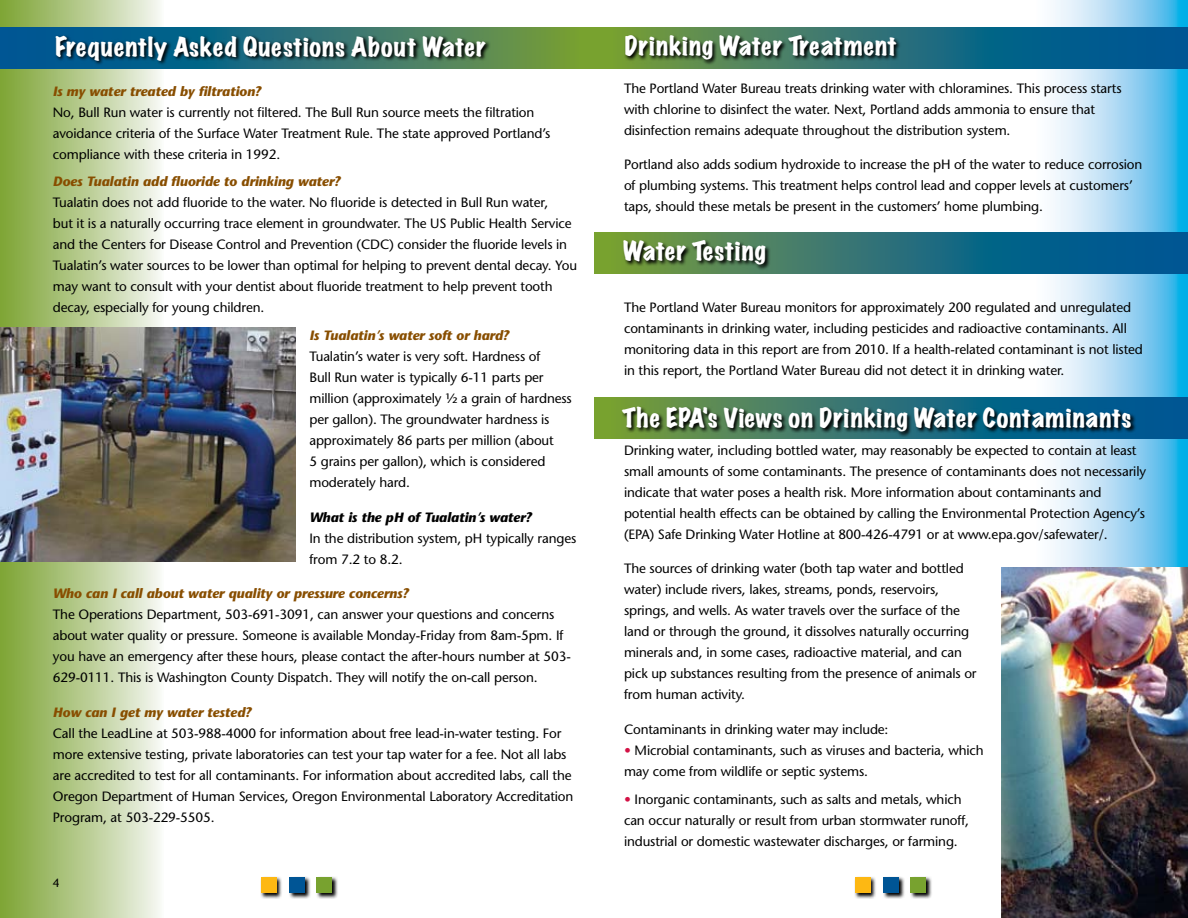
<style>
.page{position:relative;width:1188px;height:918px;background:#fff}
.page>*{position:absolute;margin:0;border:0;box-sizing:border-box;transform-origin:0 0}
.t1{font:expanded 24px "Marker Felt";letter-spacing:.035em;color:#fff}
.t2{font:expanded 24px "Marker Felt";letter-spacing:.015em;color:#fff}
.t3{font:13.5px/21px "Stone Sans";letter-spacing:-.01em;color:#000}
.t4{font:italic 700 13.5px "Stone Sans";letter-spacing:-.01em;color:#884e00}
.t5{font:italic 700 13.5px "Stone Sans";letter-spacing:-.01em;color:#000}
.t6{font:12px "Stone Sans";color:#000}
.s1{font-weight:700;color:#d31145}
</style>
<div class="page">
<svg style="left:1028px;top:0;width:160px;height:567px"></svg>
<svg style="left:594px;top:232px;width:594px;height:42px;background:#226d79"></svg>
<svg style="left:594px;top:398px;width:594px;height:41px;background:#2c7271"></svg>
<svg style="left:596px;top:27px;width:592px;height:41px;background:#1b6a7c"></svg>
<div style="left:0;top:0;width:163px;height:918px;background:linear-gradient(to right,#7ba231,#f3f6f0)"></div>
<svg style="left:0;top:27px;width:596px;height:41px;background:#3b7a66"></svg>
<svg style="left:622px;top:239px;width:149px;height:32px;background:#446437"></svg>
<svg style="left:621px;top:405px;width:515px;height:32px;background:#215250"></svg>
<img style="left:1001px;top:567px;width:187px;height:351px">
<svg style="left:624px;top:34px;width:278px;height:32px;background:#385d42"></svg>
<svg style="left:54px;top:34px;width:437px;height:32px;background:#1a4e56"></svg>
<img style="left:0;top:327px;width:296px;height:234px">
<svg style="left:260px;top:876px;width:78px;height:23px"></svg>
<div style="left:261px;top:878px;width:16px;height:15px;background:#fdb813"></div>
<div style="left:290px;top:878px;width:15px;height:15px;background:#005595"></div>
<div style="left:316px;top:878px;width:16px;height:15px;background:#78a22f"></div>
<svg style="left:854px;top:876px;width:78px;height:23px"></svg>
<div style="left:855px;top:878px;width:16px;height:15px;background:#fdb813"></div>
<div style="left:884px;top:878px;width:15px;height:15px;background:#005595"></div>
<div style="left:910px;top:878px;width:16px;height:15px;background:#78a22f"></div>
<h1 class="t1" style="left:56px;top:29px;width:432px">Frequently Asked Questions About Water</h1>
<h1 class="t1" style="left:625px;top:29px;width:274px">Drinking Water Treatment</h1>
<p class="t4" style="left:53px;top:83px;width:210px">Is my water treated by filtration?</p>
<p class="t3" style="left:53px;top:101px;width:499px">No, Bull Run water is currently not filtered. The Bull Run source meets the filtration avoidance criteria of the Surface Water Treatment Rule. The state approved Portland’s compliance with these criteria in 1992.</p>
<p class="t4" style="left:53px;top:174px;width:289px">Does Tualatin add fluoride to drinking water?</p>
<p class="t3" style="left:53px;top:192px;width:526px">Tualatin does not add fluoride to the water. No fluoride is detected in Bull Run water,<br>but it is a naturally occurring trace element in groundwater. The US Public Health Service and the Centers for Disease Control and Prevention (CDC) consider the fluoride levels in Tualatin’s water sources to be lower than optimal for helping to prevent dental decay. You may want to consult with your dentist about fluoride treatment to help prevent tooth decay, especially for young children.</p>
<p class="t4" style="left:309px;top:327px;width:201px">Is Tualatin’s water soft or hard?</p>
<p class="t3" style="left:309px;top:346px;width:264px">Tualatin’s water is very soft. Hardness of<br>Bull Run water is typically 6-11 parts per million (approximately ½ a grain of hardness per gallon). The groundwater hardness is approximately 86 parts per million (about<br>5 grains per gallon), which is considered moderately hard.</p>
<p class="t5" style="left:309px;top:509px;width:224px">What is the pH of Tualatin’s water?</p>
<p class="t3" style="left:309px;top:528px;width:268px">In the distribution system, pH typically ranges from 7.2 to 8.2.</p>
<p class="t4" style="left:53px;top:585px;width:357px">Who can I call about water quality or pressure concerns?</p>
<p class="t3" style="left:53px;top:604px;width:519px">The Operations Department, 503-691-3091, can answer your questions and concerns about water quality or pressure. Someone is available Monday-Friday from 8am-5pm. If you have an emergency after these hours, please contact the after-hours number at 503- 629-0111. This is Washington County Dispatch. They will notify the on-call person.</p>
<p class="t4" style="left:53px;top:704px;width:200px">How can I get my water tested?</p>
<p class="t3" style="left:53px;top:723px;width:522px">Call the LeadLine at 503-988-4000 for information about free lead-in-water testing. For more extensive testing, private laboratories can test your tap water for a fee. Not all labs are accredited to test for all contaminants. For information about accredited labs, call the Oregon Department of Human Services, Oregon Environmental Laboratory Accreditation Program, at 503-229-5505.</p>
<p class="t6" style="left:53px;top:875px;width:8px">4</p>
<p class="t3" style="left:624px;top:77px;width:499px">The Portland Water Bureau treats drinking water with chloramines. This process starts with chlorine to disinfect the water. Next, Portland adds ammonia to ensure that disinfection remains adequate throughout the distribution system.</p>
<p class="t3" style="left:624px;top:154px;width:520px">Portland also adds sodium hydroxide to increase the pH of the water to reduce corrosion of plumbing systems. This treatment helps control lead and copper levels at customers’ taps, should these metals be present in the customers’ home plumbing.</p>
<h1 class="t2" style="left:623px;top:233px;width:144px">Water Testing</h1>
<p class="t3" style="left:624px;top:296px;width:521px">The Portland Water Bureau monitors for approximately 200 regulated and unregulated contaminants in drinking water, including pesticides and radioactive contaminants. All monitoring data in this report are from 2010. If a health-related contaminant is not listed in this report, the Portland Water Bureau did not detect it in drinking water.</p>
<h1 class="t1" style="left:622px;top:400px;width:511px">The EPA's Views on Drinking Water Contaminants</h1>
<p class="t3" style="left:624px;top:440px;width:524px">Drinking water, including bottled water, may reasonably be expected to contain at least small amounts of some contaminants. The presence of contaminants does not necessarily indicate that water poses a health risk. More information about contaminants and potential health effects can be obtained by calling the Environmental Protection Agency’s (EPA) Safe Drinking Water Hotline at 800-426-4791 or at www.epa.gov/safewater/.</p>
<p class="t3" style="left:624px;top:558px;width:354px">The sources of drinking water (both tap water and bottled water) include rivers, lakes, streams, ponds, reservoirs, springs, and wells. As water travels over the surface of the land or through the ground, it dissolves naturally occurring minerals and, in some cases, radioactive material, and can pick up substances resulting from the presence of animals or from human activity.</p>
<p class="t3" style="left:624px;top:719px;width:266px">Contaminants in drinking water may include:</p>
<p class="t3" style="left:624px;top:740px;width:361px"><span class="s1">•</span> Microbial contaminants, such as viruses and bacteria, which may come from wildlife or septic systems.</p>
<p class="t3" style="left:624px;top:789px;width:347px"><span class="s1">•</span> Inorganic contaminants, such as salts and metals, which can occur naturally or result from urban stormwater runoff, industrial or domestic wastewater discharges, or farming.</p>
</div>
